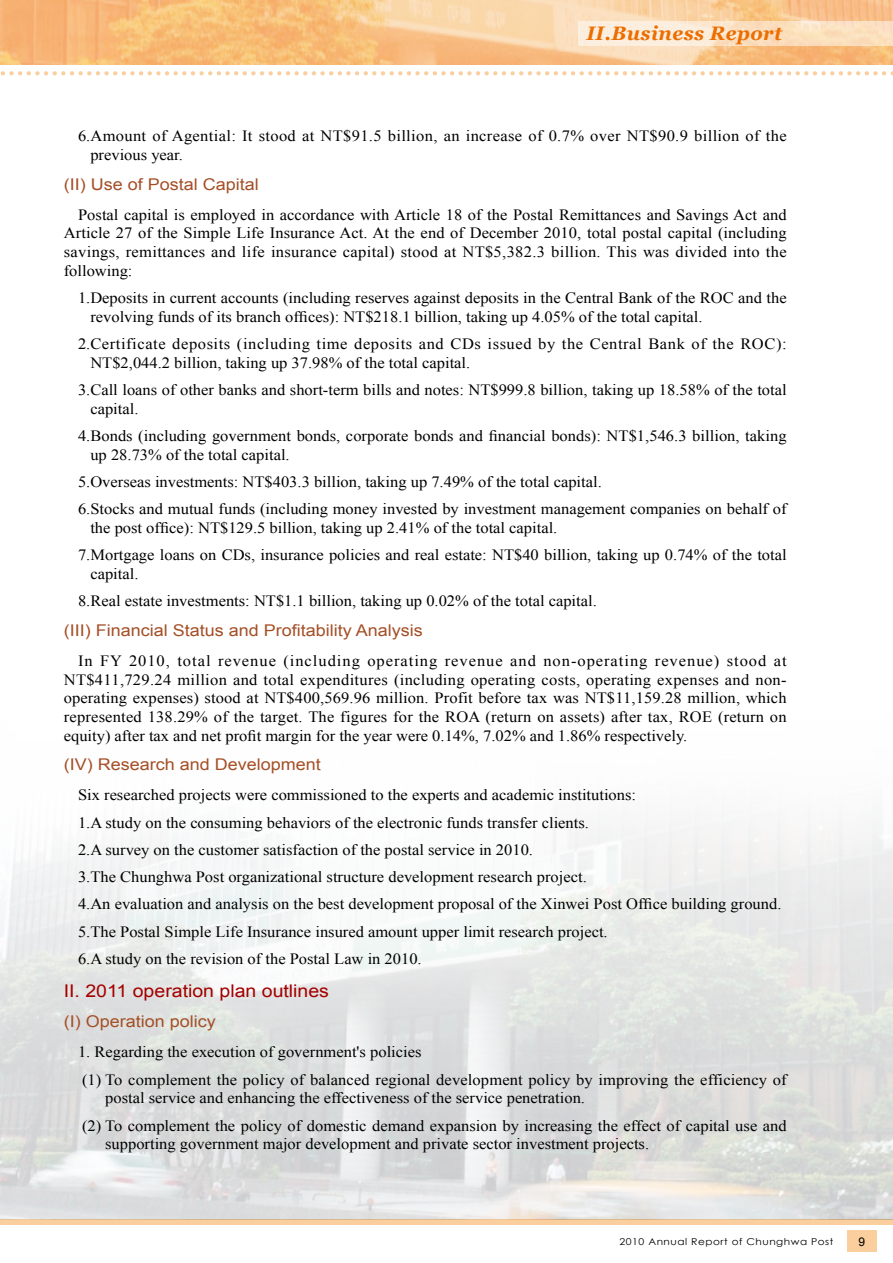
<style>
.page{position:relative;width:893px;height:1263px;background:#fff}
.page>*{position:absolute;margin:0;border:0;box-sizing:border-box;transform-origin:0 0}
.t1{font:italic 700 19.5px "Georgia";letter-spacing:.02em;color:#ed6e00}
.t2{font:17.55px "Arial";color:#a40000;scale:1.11 1}
.t3{font:16.2px "Arial";color:#a44f26;scale:1.11 1}
.t4{font:15.6px/27.3px "Times New Roman";color:#000;scale:1.05 1}
.t5{font:15.6px/18.8px "Times New Roman";letter-spacing:.035em;color:#000;scale:1.05 1}
.t6{font:15.6px/18.8px "Times New Roman";letter-spacing:.02em;color:#000;scale:1.05 1}
.t7{font:9.45px "Century Gothic";letter-spacing:.05em;color:#000;scale:1.11 1}
</style>
<div class="page">
<svg style="left:0;top:0;width:893px;height:64px;background:#f8c388"></svg>
<svg style="left:0;top:71px;width:893px;height:4px"></svg>
<svg style="left:578px;top:21px;width:315px;height:24px;background:#fbe6cc"></svg>
<div style="left:0;top:1219px;width:893px;height:6px;background:#face9d"></div>
<div style="left:847px;top:1230px;width:29px;height:22px;background:#face9d"></div>
<img style="left:0;top:820px;width:893px;height:400px">
<p class="t1" style="left:586px;top:22px;width:197px">II.Business Report</p>
<p class="t6" style="left:90px;top:127px;width:665px;text-indent:-12px">6.Amount of Agential: It stood at NT$91.5 billion, an increase of 0.7% over NT$90.9 billion of the previous year.</p>
<p class="t3" style="left:64px;top:173px;width:177px">(II) Use of Postal Capital</p>
<p class="t4" style="left:64px;top:205px;width:690px;line-height:18.8px;text-align:justify;text-indent:14px">Postal capital is employed in accordance with Article 18 of the Postal Remittances and Savings Act and Article 27 of the Simple Life Insurance Act. At the end of December 2010, total postal capital (including savings, remittances and life insurance capital) stood at NT$5,382.3 billion. This was divided into the following:</p>
<p class="t4" style="left:90px;top:288px;width:665px;line-height:18.8px;text-indent:-12px">1.Deposits in current accounts (including reserves against deposits in the Central Bank of the ROC and the revolving funds of its branch offices): NT$218.1 billion, taking up 4.05% of the total capital.</p>
<p class="t5" style="left:90px;top:334px;width:665px;text-indent:-12px">2.Certificate deposits (including time deposits and CDs issued by the Central Bank of the ROC):<br>NT$2,044.2 billion, taking up 37.98% of the total capital.</p>
<p class="t4" style="left:90px;top:380px;width:665px;line-height:18.8px;text-indent:-12px">3.Call loans of other banks and short-term bills and notes: NT$999.8 billion, taking up 18.58% of the total capital.</p>
<p class="t4" style="left:90px;top:426px;width:665px;line-height:18.8px;text-indent:-12px">4.Bonds (including government bonds, corporate bonds and financial bonds): NT$1,546.3 billion, taking up 28.73% of the total capital.</p>
<p class="t4" style="left:78px;top:468px;width:676px">5.Overseas investments: NT$403.3 billion, taking up 7.49% of the total capital.<br>6.Stocks and mutual funds (including money invested by investment management companies on behalf of</p>
<p class="t4" style="left:78px;top:514px;width:676px;text-indent:12px">the post office): NT$129.5 billion, taking up 2.41% of the total capital.<br>7.Mortgage loans on CDs, insurance policies and real estate: NT$40 billion, taking up 0.74% of the total</p>
<p class="t4" style="left:78px;top:560px;width:496px;text-indent:12px">capital.<br>8.Real estate investments: NT$1.1 billion, taking up 0.02% of the total capital.</p>
<p class="t3" style="left:64px;top:619px;width:325px">(III) Financial Status and Profitability Analysis</p>
<p class="t4" style="left:64px;top:651px;width:690px;line-height:18.8px;text-align:justify;text-indent:14px">In FY 2010, total revenue (including operating revenue and non-operating revenue) stood at NT$411,729.24 million and total expenditures (including operating costs, operating expenses and non&shy;operating expenses) stood at NT$400,569.96 million. Profit before tax was NT$11,159.28 million, which represented 138.29% of the target. The figures for the ROA (return on assets) after tax, ROE (return on equity) after tax and net profit margin for the year were 0.14%, 7.02% and 1.86% respectively.</p>
<p class="t3" style="left:64px;top:754px;width:233px">(IV) Research and Development</p>
<p class="t4" style="left:78px;top:781px;width:671px">Six researched projects were commissioned to the experts and academic institutions:<br>1.A study on the consuming behaviors of the electronic funds transfer clients.<br>2.A survey on the customer satisfaction of the postal service in 2010.<br>3.The Chunghwa Post organizational structure development research project.<br>4.An evaluation and analysis on the best development proposal of the Xinwei Post Office building ground.<br>5.The Postal Simple Life Insurance insured amount upper limit research project.<br>6.A study on the revision of the Postal Law in 2010.</p>
<p class="t2" style="left:64px;top:980px;width:240px">II. 2011 operation plan outlines</p>
<p class="t3" style="left:64px;top:1011px;width:138px">(I) Operation policy</p>
<p class="t4" style="left:78px;top:1038px;width:676px">1. Regarding the execution of government's policies<br>(1) To complement the policy of balanced regional development policy by improving the efficiency of</p>
<p class="t4" style="left:82px;top:1084px;width:672px;text-indent:23px">postal service and enhancing the effectiveness of the service penetration.<br>(2) To complement the policy of domestic demand expansion by increasing the effect of capital use and</p>
<p class="t4" style="left:105px;top:1130px;width:519px">supporting government major development and private sector investment projects.</p>
<p class="t7" style="left:620px;top:1234px;width:194px">2010 Annual Report of Chunghwa Post</p>
</div>
